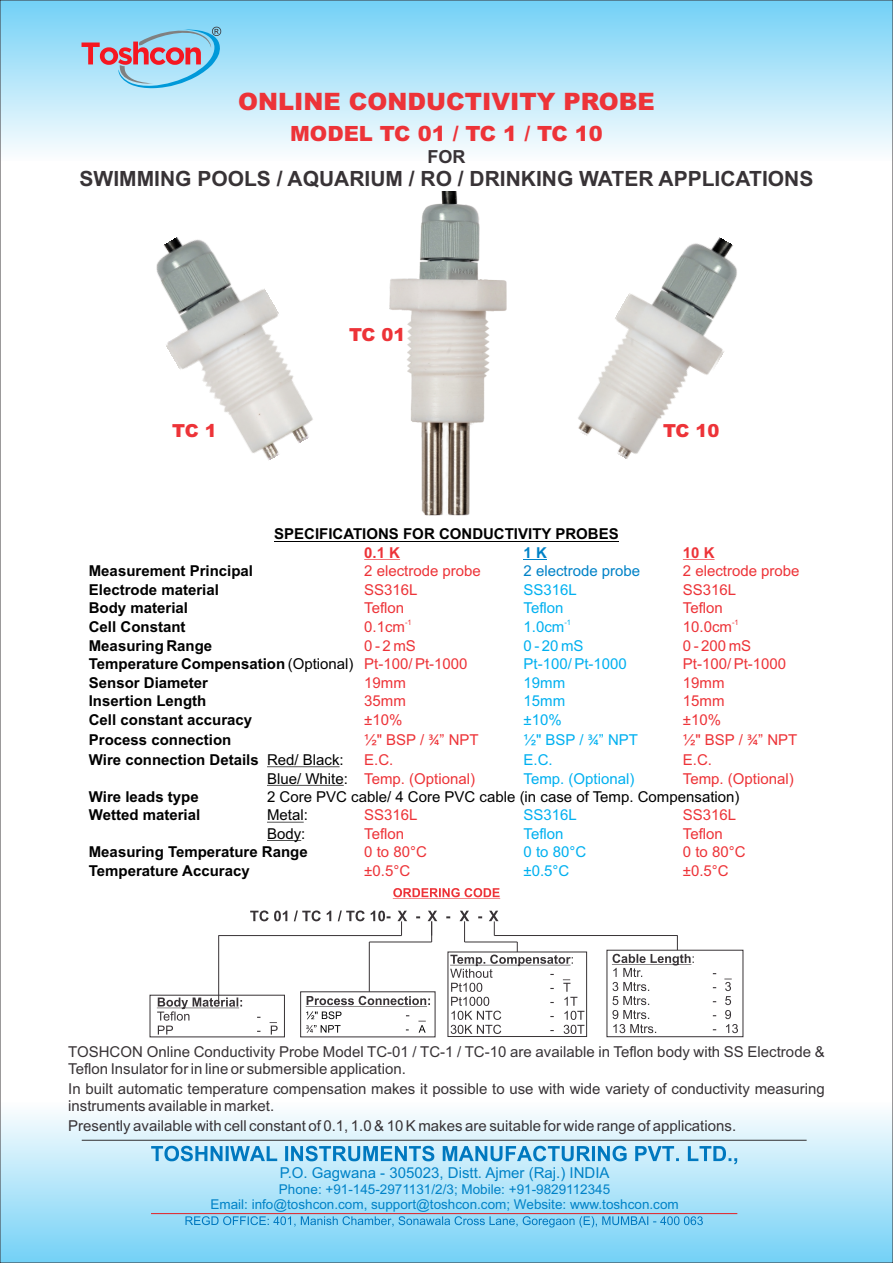
<style>
.page{position:relative;width:893px;height:1263px;background:#fff}
.page>*{position:absolute;margin:0;border:0;box-sizing:border-box;transform-origin:0 0}
.t1{font:900 24px "Arial";color:#ed3338}
.t2{font:700 21px "Arial";color:#383336}
.t3{font:900 21px "Arial";color:#ed3338}
.t4{font:900 18px "Arial";letter-spacing:-.035em;color:#ed3338}
.t5{font:700 18px "Arial";color:#383336}
.t6{font:15px/16.8px "Arial";color:#383336}
.t7{font:700 15px/18.6px "Arial";color:#000}
.t8{font:15px/18.5px "Arial";color:#ed3338}
.t9{font:15px/18.5px "Arial";color:#00b0f0}
.t10{font:15px/18.5px "Arial";color:#000}
.t11{font:15px "Arial";color:#0082c7}
.t12{font:700 15px "Arial";color:#ed3338}
.t13{font:700 15px "Arial";color:#0082c7}
.t14{font:13.5px/15.1px "Arial";color:#0082c7;text-align:center}
.t15{font:7.5px "Arial";color:#ed3338}
.t16{font:7.5px "Arial";color:#00b0f0}
.s1{font-weight:400}
.s2{font-family:"Calibri";font-size:16.5px}
</style>
<div class="page">
<div style="left:0;top:0;width:893px;height:161px;background:linear-gradient(to bottom,#72d0f6,#fcfdfe)"></div>
<svg style="left:82px;top:25px;width:139px;height:63px;background:#a2bcd4"></svg>
<div style="left:0;top:1102px;width:893px;height:161px;background:linear-gradient(to bottom,#fdfefe,#73d0f6)"></div>
<hr style="left:151px;top:1213px;width:586px;height:1px;background:#e31f24">
<svg style="left:185px;top:1216px;width:518px;height:11px;background:#73c5ea"></svg>
<svg style="left:151px;top:1146px;width:586px;height:18px;background:#83c3e5"></svg>
<hr style="left:82px;top:1140px;width:725px;height:1px;background:#2b2929">
<hr style="left:274px;top:541px;width:345px;height:1px;background:#000">
<hr style="left:267px;top:766px;width:73px;height:1px;background:#000">
<hr style="left:267px;top:785px;width:77px;height:1px;background:#000">
<hr style="left:267px;top:822px;width:37px;height:1px;background:#000">
<hr style="left:267px;top:840px;width:34px;height:1px;background:#000">
<hr style="left:364px;top:559px;width:36px;height:1px;background:#ed3338">
<hr style="left:683px;top:559px;width:32px;height:1px;background:#ed3338">
<svg style="left:524px;top:559px;width:23px;height:1px"></svg>
<img style="left:389px;top:192px;width:117px;height:324px">
<img style="left:156px;top:237px;width:157px;height:224px">
<img style="left:578px;top:237px;width:159px;height:222px">
<hr style="left:494px;top:935px;width:183px;height:1px;background:#383336">
<svg style="left:157px;top:910px;width:427px;height:124px"></svg>
<div style="left:448px;top:952px;width:139px;height:85px;border:1px solid #383336"></div>
<svg style="left:612px;top:935px;width:126px;height:98px"></svg>
<div style="left:607px;top:950px;width:136px;height:87px;border:1px solid #383336"></div>
<svg style="left:393px;top:888px;width:107px;height:11px"></svg>
<h1 class="t1" style="left:238px;top:93px;width:418px">ONLINE CONDUCTIVITY PROBE</h1>
<h2 class="t3" style="left:290px;top:125px;width:314px">MODEL TC 01 / TC 1 / TC 10</h2>
<p class="t5" style="left:427px;top:150px;width:39px">FOR</p>
<h2 class="t2" style="left:80px;top:171px;width:735px">SWIMMING POOLS / AQUARIUM / RO / DRINKING WATER APPLICATIONS</h2>
<p class="t4" style="left:349px;top:328px;width:58px">TC 01</p>
<p class="t4" style="left:172px;top:424px;width:46px">TC 1</p>
<p class="t4" style="left:663px;top:424px;width:58px">TC 10</p>
<p class="t7" style="left:274px;top:526px;width:346px">SPECIFICATIONS FOR CONDUCTIVITY PROBES</p>
<p class="t7" style="left:89px;top:563px;width:266px">Measurement Principal<br>Electrode material<br>Body material<br>Cell Constant<br>Measuring Range<br>Temperature Compensation <span class="s1">(Optional)<br></span>Sensor Diameter<br>Insertion Length<br>Cell constant accuracy</p>
<p class="t7" style="left:89px;top:731px;width:256px;line-height:19.8px">Process connection<br>Wire connection Details <span class="s1">Red/ Black:</span></p>
<p class="t10" style="left:267px;top:770px;width:82px">Blue/ White:</p>
<p class="t7" style="left:89px;top:789px;width:111px">Wire leads type</p>
<p class="t10" style="left:267px;top:789px;width:474px">2 Core PVC cable/ 4 Core PVC cable (in case of Temp. Compensation)</p>
<p class="t7" style="left:89px;top:807px;width:113px">Wetted material</p>
<p class="t10" style="left:267px;top:807px;width:42px">Metal:<br>Body:</p>
<p class="t7" style="left:89px;top:844px;width:220px">Measuring Temperature Range<br>Temperature Accuracy</p>
<p class="t13" style="left:524px;top:547px;width:25px">1 K</p>
<p class="t11" style="left:524px;top:565px;width:118px">2 electrode probe</p>
<p class="t8" style="left:683px;top:563px;width:118px">2 electrode probe</p>
<p class="t12" style="left:364px;top:547px;width:37px">0.1 K</p>
<p class="t12" style="left:683px;top:547px;width:33px">10 K</p>
<p class="t8" style="left:364px;top:563px;width:118px">2 electrode probe<br>SS316L</p>
<p class="t9" style="left:524px;top:582px;width:55px">SS316L<br>Teflon</p>
<p class="t16" style="left:564px;top:619px;width:8px">-1</p>
<p class="t9" style="left:524px;top:619px;width:105px">1.0cm<br>0 - 20 mS<br>Pt-100/ Pt-1000<br>19mm<br>15mm<br>±10%</p>
<p class="t9" style="left:524px;top:731px;width:116px;line-height:19.8px">½" BSP / <span class="s2">¾</span>” NPT<br>E.C.</p>
<p class="t9" style="left:524px;top:770px;width:112px">Temp. (Optional)</p>
<p class="t9" style="left:524px;top:807px;width:64px">SS316L<br>Teflon<br>0 to 80°C ±0.5°C</p>
<p class="t8" style="left:683px;top:582px;width:55px">SS316L</p>
<p class="t8" style="left:364px;top:600px;width:42px">Teflon</p>
<p class="t8" style="left:683px;top:600px;width:42px">Teflon</p>
<p class="t15" style="left:405px;top:619px;width:8px">-1</p>
<p class="t8" style="left:364px;top:619px;width:42px">0.1cm</p>
<p class="t8" style="left:683px;top:619px;width:51px">10.0cm</p>
<p class="t8" style="left:364px;top:638px;width:53px">0 - 2 mS</p>
<p class="t8" style="left:683px;top:638px;width:70px">0 - 200 mS</p>
<p class="t8" style="left:364px;top:656px;width:105px">Pt-100/ Pt-1000</p>
<p class="t8" style="left:683px;top:656px;width:105px">Pt-100/ Pt-1000</p>
<p class="t8" style="left:364px;top:674px;width:43px">19mm</p>
<p class="t8" style="left:683px;top:674px;width:43px">19mm</p>
<p class="t8" style="left:364px;top:693px;width:43px">35mm</p>
<p class="t8" style="left:683px;top:693px;width:43px">15mm</p>
<p class="t8" style="left:364px;top:711px;width:40px">±10%</p>
<p class="t8" style="left:683px;top:711px;width:40px">±10%</p>
<p class="t8" style="left:364px;top:732px;width:116px">½" BSP / <span class="s2">¾</span>” NPT</p>
<p class="t8" style="left:683px;top:732px;width:116px">½" BSP / <span class="s2">¾</span>” NPT</p>
<p class="t8" style="left:364px;top:752px;width:31px">E.C.</p>
<p class="t8" style="left:683px;top:752px;width:31px">E.C.</p>
<p class="t8" style="left:364px;top:770px;width:112px">Temp. (Optional)</p>
<p class="t8" style="left:683px;top:770px;width:112px">Temp. (Optional)</p>
<p class="t8" style="left:364px;top:807px;width:55px">SS316L</p>
<p class="t8" style="left:683px;top:807px;width:55px">SS316L</p>
<p class="t8" style="left:364px;top:826px;width:42px">Teflon</p>
<p class="t8" style="left:683px;top:826px;width:42px">Teflon</p>
<p class="t8" style="left:364px;top:844px;width:64px">0 to 80°C</p>
<p class="t8" style="left:683px;top:844px;width:64px">0 to 80°C</p>
<p class="t8" style="left:364px;top:863px;width:47px">±0.5°C</p>
<p class="t8" style="left:683px;top:863px;width:47px">±0.5°C</p>
<p class="t15" style="left:732px;top:619px;width:8px">-1</p>
<p class="t6" style="left:68px;top:1045px;width:758px">TOSHCON Online Conductivity Probe Model TC-01 / TC-1 / TC-10 are available in Teflon body with SS Electrode &amp;<br>Teflon Insulator for in line or submersible application.</p>
<p class="t6" style="left:68px;top:1082px;width:758px">In built automatic temperature compensation makes it possible to use with wide variety of conductivity measuring instruments available in market.</p>
<p class="t6" style="left:68px;top:1119px;width:669px">Presently available with cell constant of 0.1, 1.0 &amp; 10 K makes are suitable for wide range of applications.</p>
<p class="t11" style="left:280px;top:1167px;width:331px">P.O. Gagwana - 305023, Distt. Ajmer (Raj.) INDIA</p>
<p class="t14" style="left:210px;top:1183px;width:470px">Phone: +91-145-2971131/2/3; Mobile: +91-9829112345<br>Email: info@toshcon.com, support@toshcon.com; Website: www.toshcon.com</p>
</div>
